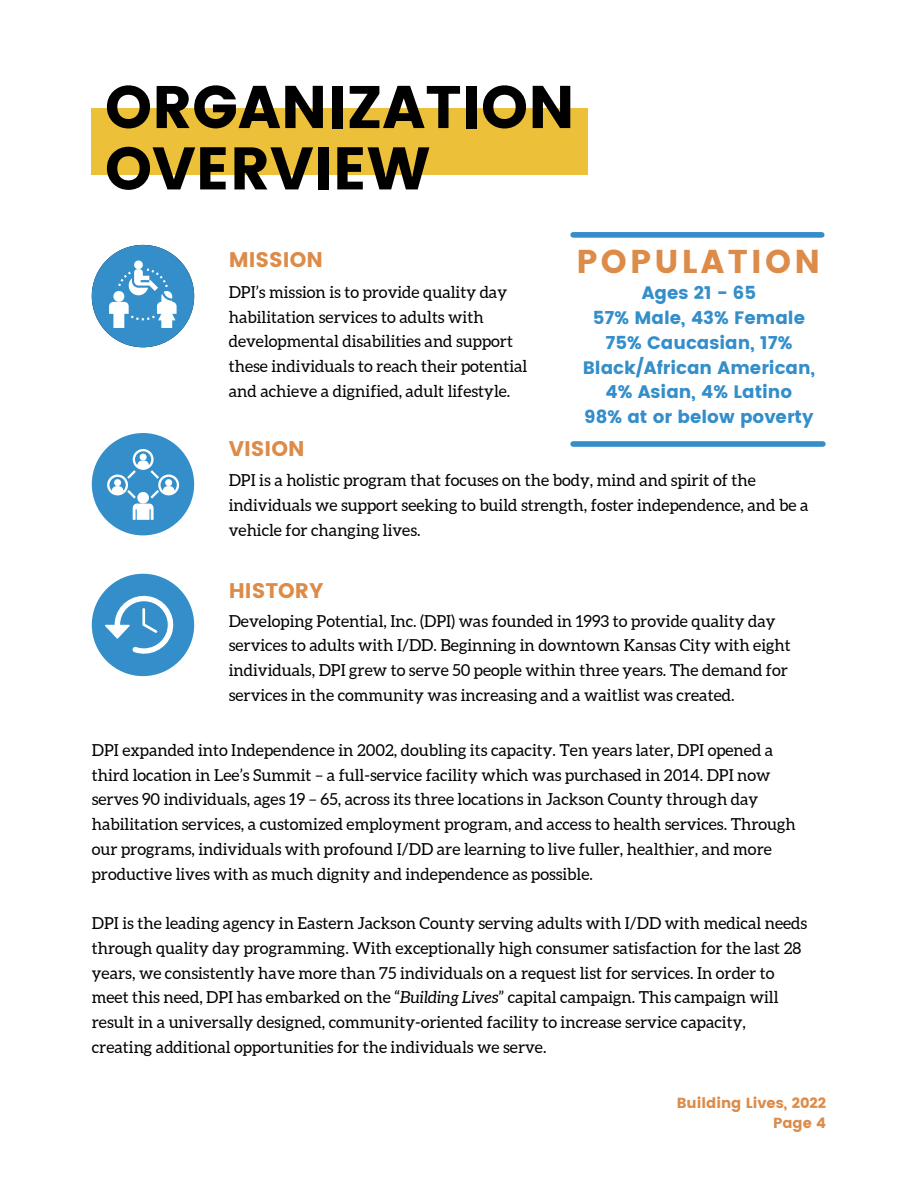
<style>
.page{position:relative;width:918px;height:1188px;background:#fff}
.page>*{position:absolute;margin:0;border:0;box-sizing:border-box;transform-origin:0 0}
.t1{font:60px/61.3px "Poppins";color:#000}
.t2{font:33px "Poppins";letter-spacing:.1em;color:#dc8b49}
.t3{font:21.15px "Poppins";color:#dc8b49}
.t4{font:18px/24.8px "Poppins";color:#338eca;text-align:center}
.t5{font:16.5px/24.8px "Aleo";color:#000}
.t6{font:14.55px "Poppins";color:#dc8b49}
.s1{font-style:italic}
</style>
<div class="page">
<div style="left:92px;top:245px;width:102px;height:102px;background:#338eca;border-radius:50%"></div>
<svg style="left:105px;top:253px;width:72px;height:75px"></svg>
<div style="left:92px;top:574px;width:102px;height:102px;background:#338eca;border-radius:50%"></div>
<svg style="left:105px;top:595px;width:69px;height:59px"></svg>
<div style="left:92px;top:108px;width:496px;height:67px;background:#edc039"></div>
<div style="left:92px;top:433px;width:102px;height:102px;background:#338eca;border-radius:50%"></div>
<svg style="left:107px;top:449px;width:72px;height:71px"></svg>
<div style="left:573px;top:232px;width:249px;height:6px;background:#338eca"></div>
<div style="left:573px;top:441px;width:250px;height:6px;background:#338eca"></div>
<p class="t1" style="left:105px;top:77px;width:471px">ORGANIZATION<br>OVERVIEW</p>
<p class="t3" style="left:229px;top:247px;width:96px">MISSION</p>
<p class="t5" style="left:229px;top:280px;width:300px">DPI’s mission is to provide quality day habilitation services to adults with developmental disabilities and support these individuals to reach their potential and achieve a dignified, adult lifestyle.</p>
<p class="t2" style="left:576px;top:242px;width:245px">POPULATION</p>
<p class="t4" style="left:642px;top:281px;width:116px">Ages 21 - 65</p>
<p class="t4" style="left:593px;top:306px;width:214px">57% Male, 43% Female</p>
<p class="t4" style="left:583px;top:330px;width:234px">75% Caucasian, 17%<br>Black/African American,<br>4% Asian, 4% Latino</p>
<p class="t4" style="left:584px;top:405px;width:231px">98% at or below poverty</p>
<p class="t3" style="left:229px;top:436px;width:77px">VISION</p>
<p class="t5" style="left:229px;top:468px;width:581px">DPI is a holistic program that focuses on the body, mind and spirit of the individuals we support seeking to build strength, foster independence, and be a vehicle for changing lives.</p>
<p class="t3" style="left:229px;top:578px;width:96px">HISTORY</p>
<p class="t5" style="left:229px;top:608px;width:564px">Developing Potential, Inc. (DPI) was founded in 1993 to provide quality day services to adults with I/DD. Beginning in downtown Kansas City with eight individuals, DPI grew to serve 50 people within three years. The demand for services in the community was increasing and a waitlist was created.</p>
<p class="t5" style="left:92px;top:738px;width:706px">DPI expanded into Independence in 2002, doubling its capacity. Ten years later, DPI opened a third location in Lee’s Summit – a full-service facility which was purchased in 2014. DPI now serves 90 individuals, ages 19 – 65, across its three locations in Jackson County through day habilitation services, a customized employment program, and access to health services. Through our programs, individuals with profound I/DD are learning to live fuller, healthier, and more productive lives with as much dignity and independence as possible.</p>
<p class="t5" style="left:92px;top:911px;width:717px">DPI is the leading agency in Eastern Jackson County serving adults with I/DD with medical needs through quality day programming. With exceptionally high consumer satisfaction for the last 28 years, we consistently have more than 75 individuals on a request list for services. In order to meet this need, DPI has embarked on the “<span class="s1">Building Lives</span>” capital campaign. This campaign will result in a universally designed, community-oriented facility to increase service capacity, creating additional opportunities for the individuals we serve.</p>
<p class="t6" style="left:677px;top:1095px;width:151px">Building Lives, 2022</p>
<p class="t6" style="left:773px;top:1115px;width:55px">Page 4</p>
</div>
